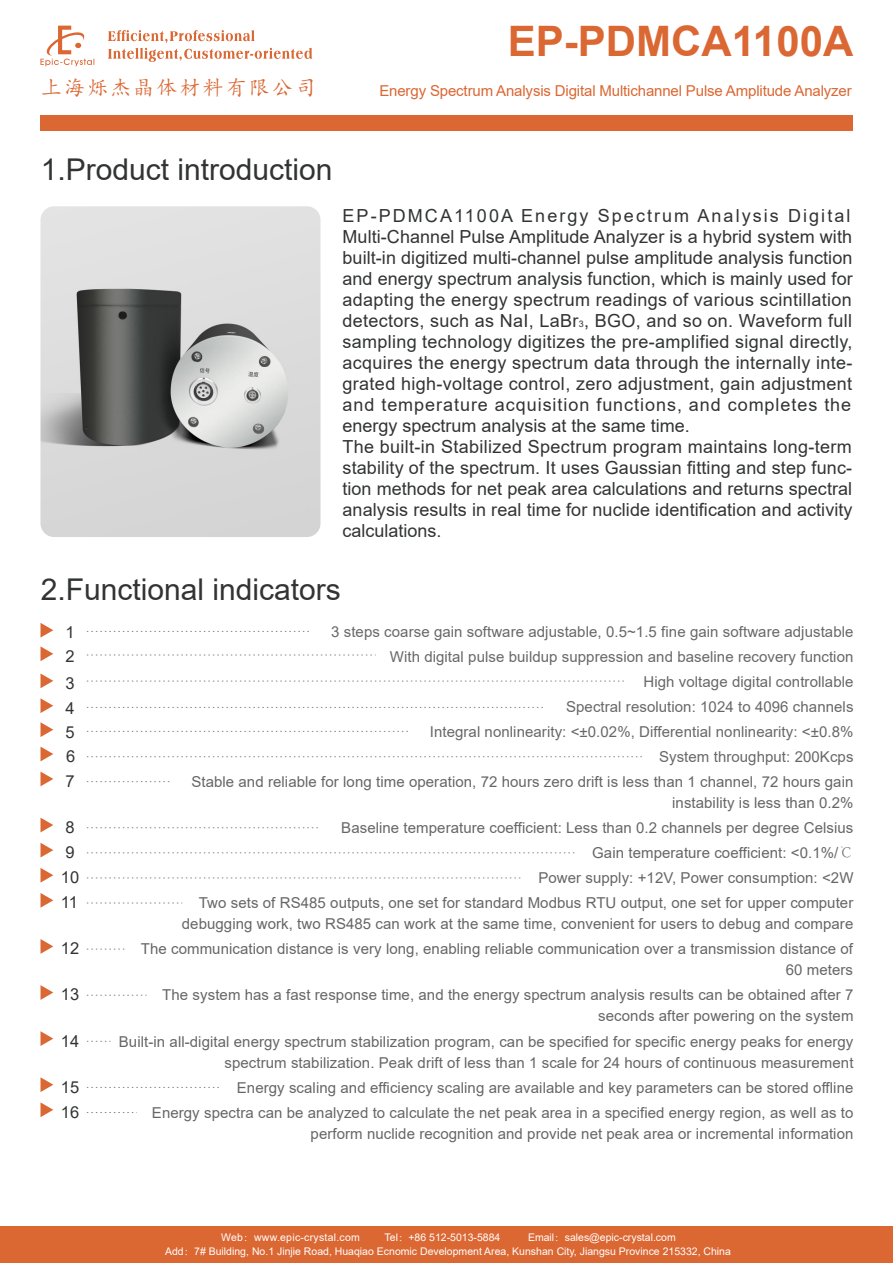
<style>
.page{position:relative;width:893px;height:1263px;background:#fff}
.page>*{position:absolute;margin:0;border:0;box-sizing:border-box;transform-origin:0 0}
.t1{font:700 42px "Arial";color:#db6733}
.t2{font:30px "Arial";color:#323333}
.t3{font:21px "Kai Ti";letter-spacing:.1em;color:#db6733}
.t4{font:18px/21px "Arial";letter-spacing:.015em;color:#323333}
.t5{font:16.5px "Arial";letter-spacing:.005em;color:#323333}
.t6{font:15px/21px "Arial";letter-spacing:.005em;color:#666;text-align:right}
.t7{font:15px "Arial";letter-spacing:.005em;color:#676868}
.t8{font:15px "Arial";letter-spacing:-.01em;color:#db6733}
.t9{font:10.5px/14.4px "Arial";color:#fff}
.t10{font:10.5px "Arial";letter-spacing:.025em;color:#fff}
.s1{font-size:9px}
.s2{font-family:"Adobe Song Std";font-weight:300}
</style>
<div class="page">
<svg style="left:41px;top:623px;width:12px;height:15px"></svg>
<svg style="left:87px;top:631px;width:222px;height:1px"></svg>
<svg style="left:41px;top:646px;width:12px;height:15px"></svg>
<svg style="left:87px;top:655px;width:289px;height:1px"></svg>
<svg style="left:41px;top:674px;width:12px;height:14px"></svg>
<svg style="left:87px;top:681px;width:537px;height:1px"></svg>
<svg style="left:41px;top:698px;width:12px;height:15px"></svg>
<svg style="left:87px;top:707px;width:456px;height:1px"></svg>
<svg style="left:41px;top:722px;width:12px;height:15px"></svg>
<svg style="left:87px;top:731px;width:321px;height:1px"></svg>
<svg style="left:41px;top:747px;width:12px;height:14px"></svg>
<svg style="left:87px;top:756px;width:555px;height:1px"></svg>
<svg style="left:41px;top:772px;width:12px;height:14px"></svg>
<svg style="left:87px;top:781px;width:83px;height:1px"></svg>
<svg style="left:41px;top:818px;width:12px;height:14px"></svg>
<svg style="left:87px;top:827px;width:231px;height:1px"></svg>
<svg style="left:41px;top:843px;width:12px;height:14px"></svg>
<svg style="left:87px;top:852px;width:488px;height:1px"></svg>
<svg style="left:41px;top:868px;width:12px;height:15px"></svg>
<svg style="left:87px;top:877px;width:434px;height:1px"></svg>
<svg style="left:41px;top:893px;width:12px;height:15px"></svg>
<svg style="left:87px;top:903px;width:95px;height:1px"></svg>
<svg style="left:41px;top:939px;width:12px;height:15px"></svg>
<svg style="left:87px;top:949px;width:38px;height:1px"></svg>
<svg style="left:41px;top:985px;width:12px;height:15px"></svg>
<svg style="left:87px;top:995px;width:59px;height:1px"></svg>
<svg style="left:41px;top:1031px;width:12px;height:15px"></svg>
<svg style="left:87px;top:1041px;width:23px;height:1px"></svg>
<svg style="left:41px;top:1077px;width:12px;height:15px"></svg>
<svg style="left:87px;top:1087px;width:132px;height:1px"></svg>
<svg style="left:41px;top:1102px;width:12px;height:15px"></svg>
<svg style="left:87px;top:1112px;width:50px;height:1px"></svg>
<img style="left:40px;top:206px;width:280px;height:331px">
<svg style="left:40px;top:26px;width:54px;height:40px"></svg>
<svg style="left:108px;top:30px;width:204px;height:32px"></svg>
<div style="left:40px;top:115px;width:812px;height:15px;background:#db6733"></div>
<div style="left:0;top:1226px;width:893px;height:37px;background:#db6733"></div>
<h3 class="t3" style="left:41px;top:77px;width:277px">上海烁杰晶体材料有限公司</h3>
<h1 class="t1" style="left:508px;top:11px;width:347px">EP-PDMCA1100A</h1>
<p class="t8" style="left:379px;top:81px;width:474px">Energy Spectrum Analysis Digital Multichannel Pulse Amplitude Analyzer</p>
<h2 class="t2" style="left:41px;top:149px;width:293px">1.Product introduction</h2>
<p class="t4" style="left:342px;top:205px;width:512px">EP-PDMCA1100A Energy Spectrum Analysis Digital Multi-Channel Pulse Amplitude Analyzer is a hybrid system with built-in digitized multi-channel pulse amplitude analysis function and energy spectrum analysis function, which is mainly used for adapting the energy spectrum readings of various scintillation detectors, such as NaI, LaBr<span class="s1">3</span>, BGO, and so on. Waveform full sampling technology digitizes the pre-amplified signal directly, acquires the energy spectrum data through the internally inte&shy;grated high-voltage control, zero adjustment, gain adjustment and temperature acquisition functions, and completes the energy spectrum analysis at the same time.<br>The built-in Stabilized Spectrum program maintains long-term stability of the spectrum. It uses Gaussian fitting and step func&shy;tion methods for net peak area calculations and returns spectral analysis results in real time for nuclide identification and activity calculations.</p>
<h2 class="t2" style="left:41px;top:568px;width:302px">2.Functional indicators</h2>
<p class="t5" style="left:65px;top:621px;width:11px">1</p>
<p class="t7" style="left:331px;top:621px;width:524px">3 steps coarse gain software adjustable, 0.5~1.5 fine gain software adjustable</p>
<p class="t5" style="left:65px;top:645px;width:11px">2</p>
<p class="t7" style="left:390px;top:646px;width:465px">With digital pulse buildup suppression and baseline recovery function</p>
<p class="t5" style="left:65px;top:672px;width:11px">3</p>
<p class="t7" style="left:643px;top:671px;width:211px">High voltage digital controllable</p>
<p class="t5" style="left:65px;top:696px;width:11px">4</p>
<p class="t7" style="left:566px;top:696px;width:289px">Spectral resolution: 1024 to 4096 channels</p>
<p class="t5" style="left:65px;top:720px;width:11px">5</p>
<p class="t7" style="left:430px;top:721px;width:425px">Integral nonlinearity: &lt;±0.02%, Differential nonlinearity: &lt;±0.8%</p>
<p class="t5" style="left:66px;top:745px;width:11px">6</p>
<p class="t7" style="left:659px;top:746px;width:196px">System throughput: 200Kcps</p>
<p class="t5" style="left:65px;top:770px;width:11px">7</p>
<p class="t6" style="left:191px;top:771px;width:664px">Stable and reliable for long time operation, 72 hours zero drift is less than 1 channel, 72 hours gain instability is less than 0.2%</p>
<p class="t5" style="left:65px;top:816px;width:11px">8</p>
<p class="t6" style="left:341px;top:817px;width:514px">Baseline temperature coefficient: Less than 0.2 channels per degree Celsius</p>
<p class="t5" style="left:65px;top:841px;width:11px">9</p>
<p class="t6" style="left:592px;top:842px;width:263px">Gain temperature coefficient: &lt;0.1%/<span class="s2">℃</span></p>
<p class="t5" style="left:61px;top:866px;width:20px">10</p>
<p class="t6" style="left:538px;top:867px;width:317px">Power supply: +12V, Power consumption: &lt;2W</p>
<p class="t5" style="left:61px;top:891px;width:19px">11</p>
<p class="t6" style="left:182px;top:892px;width:673px">Two sets of RS485 outputs, one set for standard Modbus RTU output, one set for upper computer debugging work, two RS485 can work at the same time, convenient for users to debug and compare</p>
<p class="t5" style="left:61px;top:937px;width:20px">12</p>
<p class="t6" style="left:141px;top:938px;width:714px">The communication distance is very long, enabling reliable communication over a transmission distance of<br>60 meters</p>
<p class="t5" style="left:61px;top:983px;width:20px">13</p>
<p class="t6" style="left:162px;top:984px;width:693px">The system has a fast response time, and the energy spectrum analysis results can be obtained after 7 seconds after powering on the system</p>
<p class="t5" style="left:61px;top:1029px;width:20px">14</p>
<p class="t6" style="left:119px;top:1031px;width:736px">Built-in all-digital energy spectrum stabilization program, can be specified for specific energy peaks for energy spectrum stabilization. Peak drift of less than 1 scale for 24 hours of continuous measurement</p>
<p class="t5" style="left:61px;top:1075px;width:20px">15</p>
<p class="t6" style="left:237px;top:1077px;width:618px">Energy scaling and efficiency scaling are available and key parameters can be stored offline</p>
<p class="t5" style="left:61px;top:1100px;width:20px">16</p>
<p class="t6" style="left:152px;top:1102px;width:703px">Energy spectra can be analyzed to calculate the net peak area in a specified energy region, as well as to perform nuclide recognition and provide net peak area or incremental information</p>
<p class="t9" style="left:165px;top:1230px;width:567px;text-indent:363px">Email<span class="s2">：</span>sales@epic-crystal.com<br>Add<span class="s2">：</span>7# Building, No.1 Jinjie Road, Huaqiao Ecnomic Development Area, Kunshan City, Jiangsu Province 215332, China</p>
<p class="t10" style="left:221px;top:1230px;width:140px">Web<span class="s2">：</span>www.epic-crystal.com</p>
<p class="t9" style="left:385px;top:1230px;width:117px">Tel<span class="s2">：</span>+86 512-5013-5884</p>
</div>
